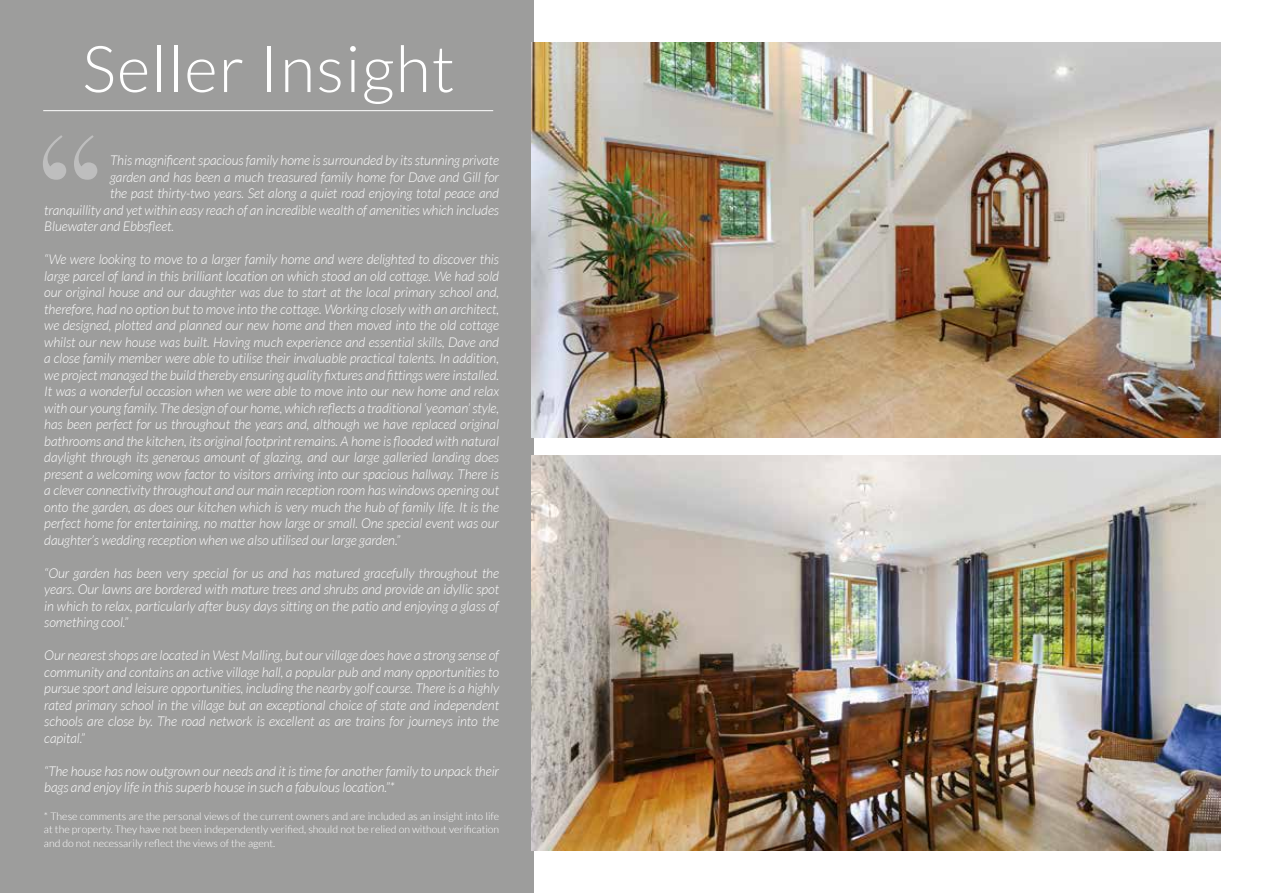
<style>
.page{position:relative;width:1263px;height:893px;background:#fff}
.page>*{position:absolute;margin:0;border:0;box-sizing:border-box;transform-origin:0 0}
.t1{font:300 64.5px "Lato";letter-spacing:.02em;color:#fff}
.t2{font:italic 300 13.5px/16.5px "Lato";letter-spacing:-.01em;color:#fff;text-align:justify}
.t3{font:300 10.5px/13.5px "Lato";color:#fff;text-align:justify}
</style>
<div class="page">
<div style="left:0;top:0;width:534px;height:893px;background:#9d9d9c"></div>
<hr style="left:43px;top:110px;width:450px;height:1px;background:#fff">
<svg style="left:43px;top:135px;width:54px;height:45px"></svg>
<img style="left:532px;top:455px;width:688px;height:395px">
<img style="left:532px;top:43px;width:688px;height:394px">
<h1 class="t1" style="left:82px;top:34px;width:374px">Seller Insight</h1>
<p class="t2" style="left:110px;top:153px;width:390px">This magnificent spacious family home is surrounded by its stunning private</p>
<p class="t2" style="left:110px;top:169px;width:391px">garden and has been a much treasured family home for Dave and Gill for</p>
<p class="t2" style="left:110px;top:186px;width:391px">the past thirty-two years. Set along a quiet road enjoying total peace and</p>
<p class="t2" style="left:44px;top:202px;width:456px">tranquillity and yet within easy reach of an incredible wealth of amenities which includes</p>
<p class="t2" style="left:44px;top:219px;width:131px">Bluewater and Ebbsfleet.</p>
<p class="t2" style="left:44px;top:252px;width:456px">“We were looking to move to a larger family home and were delighted to discover this large parcel of land in this brilliant location on which stood an old cottage. We had sold our original house and our daughter was due to start at the local primary school and, therefore, had no option but to move into the cottage. Working closely with an architect, we designed, plotted and planned our new home and then moved into the old cottage whilst our new house was built. Having much experience and essential skills, Dave and a close family member were able to utilise their invaluable practical talents. In addition, we project managed the build thereby ensuring quality fixtures and fittings were installed.<br>It was a wonderful occasion when we were able to move into our new home and relax with our young family. The design of our home, which reflects a traditional ‘yeoman’ style, has been perfect for us throughout the years and, although we have replaced original bathrooms and the kitchen, its original footprint remains. A home is flooded with natural daylight through its generous amount of glazing, and our large galleried landing does present a welcoming wow factor to visitors arriving into our spacious hallway. There is a clever connectivity throughout and our main reception room has windows opening out onto the garden, as does our kitchen which is very much the hub of family life. It is the perfect home for entertaining, no matter how large or small. One special event was our daughter’s wedding reception when we also utilised our large garden.”</p>
<p class="t2" style="left:44px;top:565px;width:456px">“Our garden has been very special for us and has matured gracefully throughout the years. Our lawns are bordered with mature trees and shrubs and provide an idyllic spot in which to relax, particularly after busy days sitting on the patio and enjoying a glass of something cool.”</p>
<p class="t2" style="left:44px;top:647px;width:456px">Our nearest shops are located in West Malling, but our village does have a strong sense of community and contains an active village hall, a popular pub and many opportunities to pursue sport and leisure opportunities, including the nearby golf course. There is a highly rated primary school in the village but an exceptional choice of state and independent schools are close by. The road network is excellent as are trains for journeys into the capital.”</p>
<p class="t2" style="left:44px;top:763px;width:456px">“The house has now outgrown our needs and it is time for another family to unpack their bags and enjoy life in this superb house in such a fabulous location.”*</p>
<p class="t3" style="left:44px;top:809px;width:457px">* These comments are the personal views of the current owners and are included as an insight into life at the property. They have not been independently verified, should not be relied on without verification and do not necessarily reflect the views of the agent.</p>
</div>
